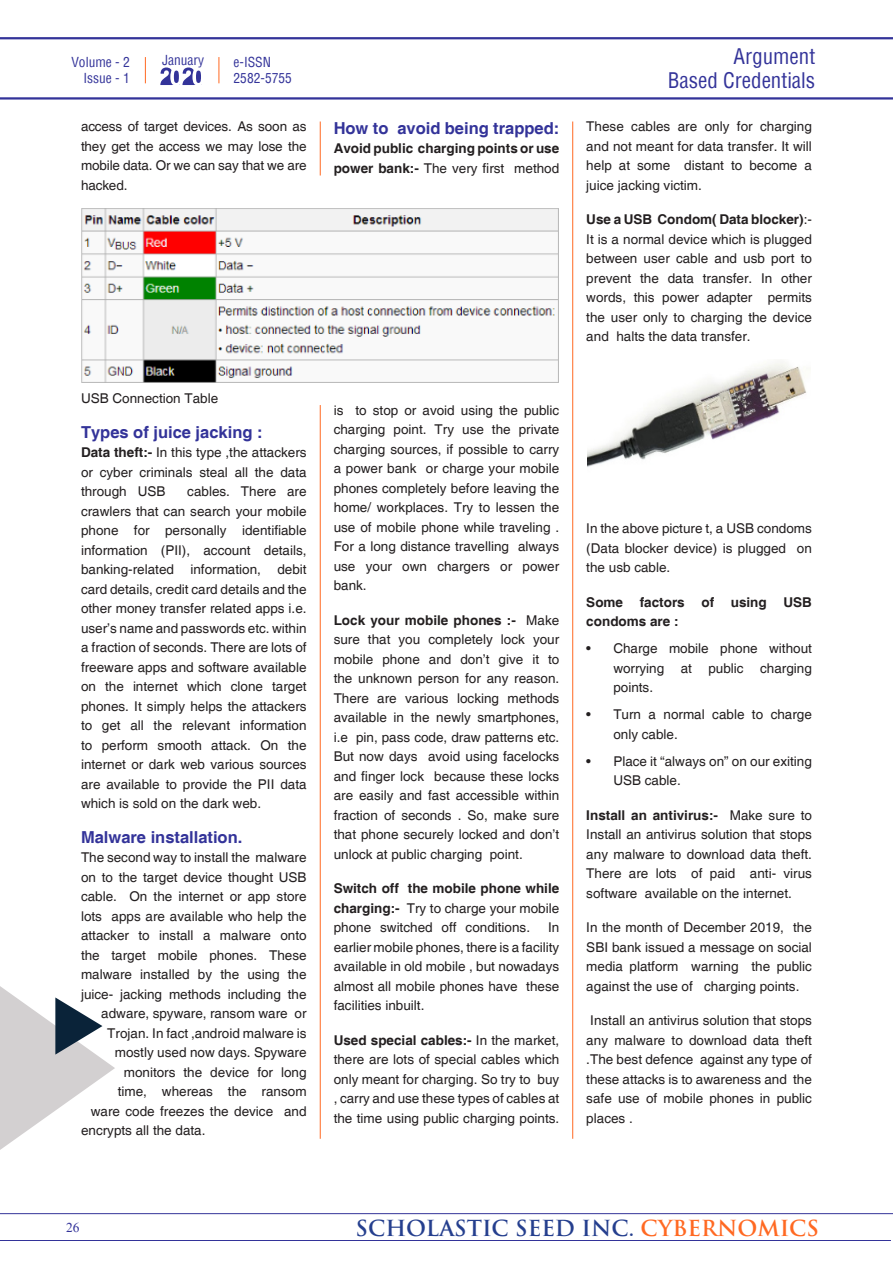
<style>
.page{position:relative;width:893px;height:1263px;background:#fff}
.page>*{position:absolute;margin:0;border:0;box-sizing:border-box;transform-origin:0 0}
.t1{font:700 21.6px "Trajan Pro";color:#253f8e}
.t2{font:condensed 21px/24px "Helvetica";color:#339;text-align:right}
.Paragraph_Style_2{font:700 16.5px "Helvetica";color:#339}
.Paragraph_Style_1{font:13.5px/19.5px "Helvetica";color:#231f20;text-align:justify}
.Paragraph_Style_1-2{font:700 13.5px/19.5px "Helvetica";color:#231f20}
.t3{font:condensed 13.5px/16.2px "Helvetica";color:#339;text-align:right}
.t4{font:13.5px "Times New Roman";color:#339}
.s1{font-weight:700}
.s2{font-weight:400}
.s3{color:#ff6922}
</style>
<div class="page">
<hr style="left:0;top:1213px;width:893px;height:1px;background:#339">
<hr style="left:0;top:1240px;width:891px;height:1px;background:#339">
<hr style="left:572px;top:121px;width:1px;height:1018px;background:#ff6922">
<hr style="left:0;top:97px;width:893px;height:3px;background:#339">
<hr style="left:0;top:37px;width:893px;height:2px;background:#339">
<svg style="left:145px;top:57px;width:1px;height:26px"></svg>
<svg style="left:219px;top:57px;width:1px;height:26px"></svg>
<svg style="left:160px;top:68px;width:42px;height:17px"></svg>
<svg style="left:0;top:986px;width:115px;height:164px"></svg>
<hr style="left:320px;top:405px;width:1px;height:734px;background:#ff6922">
<img style="left:81px;top:208px;width:478px;height:175px">
<hr style="left:320px;top:121px;width:1px;height:54px;background:#ff6922">
<img style="left:588px;top:362px;width:218px;height:105px">
<p class="t3" style="left:162px;top:52px;width:43px">January</p>
<p class="t3" style="left:71px;top:54px;width:60px">Volume - 2<br>Issue - 1</p>
<p class="t3" style="left:234px;top:54px;width:60px;text-align:left">e-issn<br>2582-5755</p>
<p class="Paragraph_Style_1" style="left:81px;top:117px;width:227px">access of target devices. As soon as they get the access we may lose the mobile data. Or we can say that we are hacked.</p>
<p class="Paragraph_Style_1" style="left:81px;top:389px;width:139px">USB Connection Table</p>
<p class="Paragraph_Style_2" style="left:81px;top:422px;width:183px">Types of juice jacking :</p>
<p class="Paragraph_Style_1" style="left:81px;top:443px;width:227px"><span class="s1">Data theft:-</span> In this type ,the attackers or cyber criminals steal all the data through USB</p>
<p class="Paragraph_Style_1" style="left:81px;top:482px;width:227px;text-indent:106px">cables. There are crawlers that can search your mobile phone for personally identifiable information (PII), account details, banking-related information, debit card details, credit card details and the other money transfer related apps i.e. user’s name and passwords etc. within a fraction of seconds. There are lots of freeware apps and software available on the internet which clone target phones. It simply helps the attackers to get all the relevant information to perform smooth attack. On the internet or dark web various sources are available to provide the PII data which is sold on the dark web.</p>
<p class="Paragraph_Style_2" style="left:81px;top:827px;width:163px">Malware installation.</p>
<p class="Paragraph_Style_1" style="left:81px;top:848px;width:227px">The second way to install the malware</p>
<p class="Paragraph_Style_1" style="left:81px;top:868px;width:227px">on to the target device thought USB</p>
<p class="Paragraph_Style_1" style="left:81px;top:887px;width:227px">cable. On the internet or app store</p>
<p class="Paragraph_Style_1" style="left:81px;top:907px;width:227px">lots apps are available who help the</p>
<p class="Paragraph_Style_1" style="left:81px;top:926px;width:227px">attacker to install a malware onto</p>
<p class="Paragraph_Style_1" style="left:81px;top:946px;width:227px">the target mobile phones. These</p>
<p class="Paragraph_Style_1" style="left:81px;top:965px;width:227px">malware installed by the using the</p>
<p class="Paragraph_Style_1" style="left:81px;top:985px;width:227px">juice- jacking methods including the</p>
<p class="Paragraph_Style_1" style="left:101px;top:1004px;width:207px">adware, spyware, ransom ware or</p>
<p class="Paragraph_Style_1" style="left:107px;top:1024px;width:201px">Trojan. In fact ,android malware is</p>
<p class="Paragraph_Style_1" style="left:115px;top:1043px;width:193px">mostly used now days. Spyware</p>
<p class="Paragraph_Style_1" style="left:124px;top:1063px;width:184px">monitors the device for long</p>
<p class="Paragraph_Style_1" style="left:118px;top:1082px;width:190px">time, whereas the ransom</p>
<p class="Paragraph_Style_1" style="left:91px;top:1102px;width:217px">ware code freezes the device and</p>
<p class="Paragraph_Style_1" style="left:81px;top:1121px;width:126px">encrypts all the data.</p>
<p class="Paragraph_Style_2" style="left:334px;top:118px;width:227px">How to avoid being trapped:</p>
<p class="Paragraph_Style_1-2" style="left:334px;top:139px;width:227px">Avoid public charging points or use power bank:- <span class="s2">The very first method</span></p>
<p class="Paragraph_Style_1" style="left:334px;top:401px;width:227px">is to stop or avoid using the public charging point. Try use the private charging sources, if possible to carry a power bank or charge your mobile phones completely before leaving the home/ workplaces. Try to lessen the use of mobile phone while traveling .<br>For a long distance travelling always use your own chargers or power bank.</p>
<p class="Paragraph_Style_1" style="left:334px;top:611px;width:227px"><span class="s1">Lock your mobile phones :-</span> Make sure that you completely lock your mobile phone and don’t give it to the unknown person for any reason.<br>There are various locking methods available in the newly smartphones, i.e pin, pass code, draw patterns etc.<br>But now days avoid using facelocks and finger lock because these locks are easily and fast accessible within fraction of seconds . So, make sure that phone securely locked and don’t unlock at public charging point.</p>
<p class="Paragraph_Style_1" style="left:334px;top:879px;width:227px"><span class="s1">Switch off the mobile phone while charging:-</span> Try to charge your mobile phone switched off conditions.</p>
<p class="Paragraph_Style_1" style="left:334px;top:918px;width:227px;text-indent:214px">In earlier mobile phones, there is a facility available in old mobile , but nowadays almost all mobile phones have these facilities inbuilt.</p>
<p class="Paragraph_Style_1" style="left:334px;top:1031px;width:227px"><span class="s1">Used special cables:-</span> In the market, there are lots of special cables which only meant for charging. So try to buy , carry and use these types of cables at the time using public charging points.</p>
<p class="t2" style="left:668px;top:44px;width:149px">Argument<br>Based Credentials</p>
<p class="Paragraph_Style_1" style="left:586px;top:117px;width:227px">These cables are only for charging and not meant for data transfer. It will help at some distant to become a juice jacking victim.</p>
<p class="Paragraph_Style_1" style="left:586px;top:210px;width:227px"><span class="s1">Use a USB Condom( Data blocker)</span>:- It is a normal device which is plugged between user cable and usb port to prevent the data transfer. In other words, this power adapter permits the user only to charging the device and halts the data transfer.</p>
<p class="Paragraph_Style_1" style="left:586px;top:519px;width:227px">In the above picture t, a USB condoms (Data blocker device) is plugged on the usb cable.</p>
<p class="Paragraph_Style_1-2" style="left:586px;top:593px;width:227px">Some factors of using USB condoms are :</p>
<p class="Paragraph_Style_1" style="left:613px;top:639px;width:200px;text-indent:-27px">• Charge mobile phone without worrying at public charging points.</p>
<p class="Paragraph_Style_1" style="left:613px;top:705px;width:200px;text-indent:-27px">• Turn a normal cable to charge only cable.</p>
<p class="Paragraph_Style_1" style="left:613px;top:752px;width:200px;text-indent:-27px">• Place it “always on” on our exiting<br>USB cable.</p>
<p class="Paragraph_Style_1" style="left:586px;top:806px;width:227px"><span class="s1">Install an antivirus:-</span> Make sure to Install an antivirus solution that stops any malware to download data theft.<br>There are lots of paid anti- virus software available on the internet.</p>
<p class="Paragraph_Style_1" style="left:586px;top:918px;width:227px">In the month of December 2019, the SBI bank issued a message on social media platform warning the public against the use of charging points.</p>
<p class="Paragraph_Style_1" style="left:586px;top:1011px;width:227px">Install an antivirus solution that stops any malware to download data theft .The best defence against any type of these attacks is to awareness and the safe use of mobile phones in public places .</p>
<p class="t4" style="left:66px;top:1218px;width:15px">26</p>
<p class="t1" style="left:356px;top:1215px;width:465px">SCHOLASTIC SEED INC. <span class="s3">CYBERNOMIC S</span></p>
</div>
